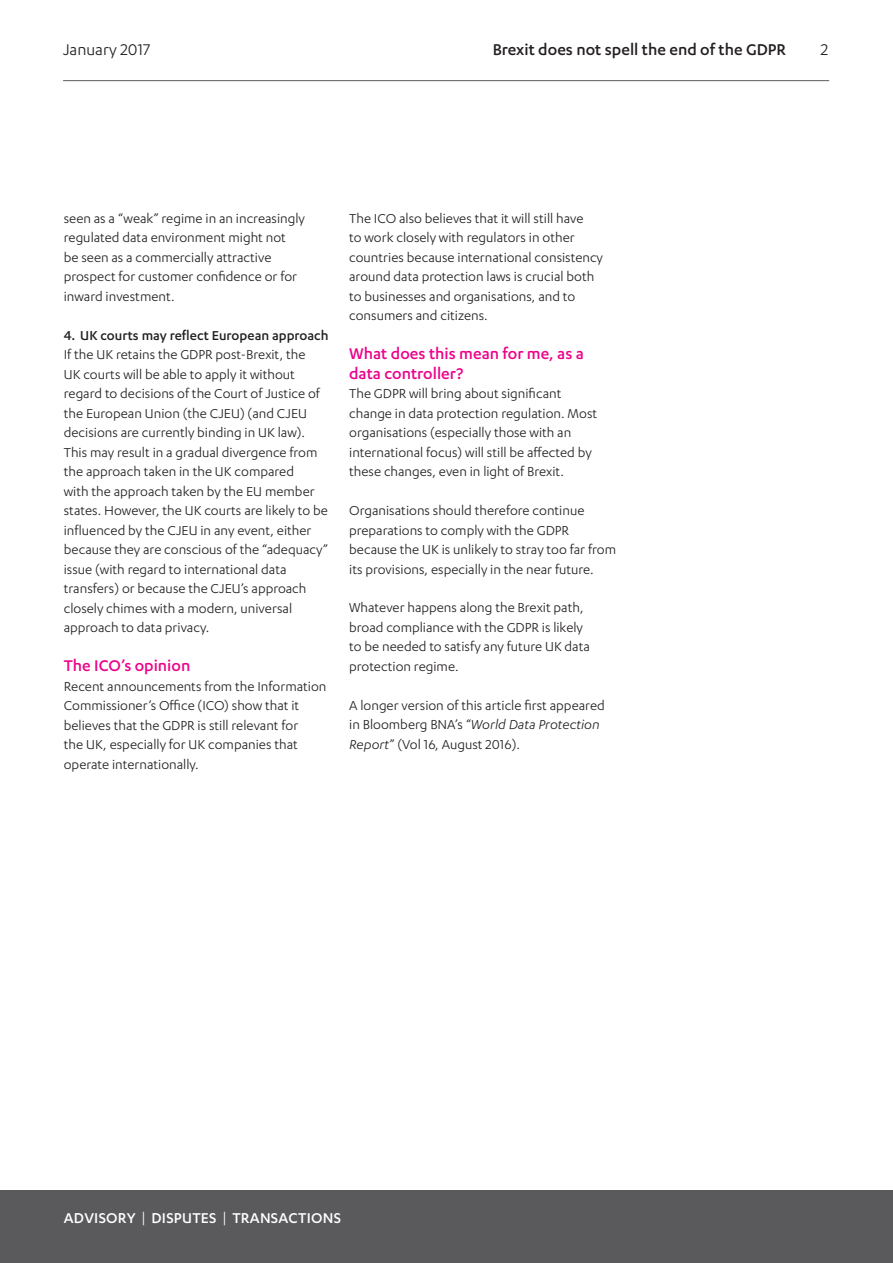
<style>
.page{position:relative;width:893px;height:1263px;background:#fff}
.page>*{position:absolute;margin:0;border:0;box-sizing:border-box;transform-origin:0 0}
.Heading_2__pink{font:500 18px/19.5px "Karbon";color:#ed028c}
.Page_header{font:500 18px "Karbon";color:#231f20}
.Page_header-2{font:18px "Karbon";color:#231f20}
.t1{font:500 16.5px "Karbon";letter-spacing:.015em;color:#fff}
.Body{font:15px/19.5px "Karbon";color:#231f20}
.Heading_3{font:500 15px "Karbon";color:#231f20}
.s1{font-style:italic}
.s2{font-weight:400}
</style>
<div class="page">
<hr style="left:63px;top:80px;width:766px;height:1px;background:#5a5a5d">
<div style="left:0;top:1191px;width:893px;height:72px;background:#5a5a5d"></div>
<p class="Page_header-2" style="left:63px;top:39px;width:89px">January 2017</p>
<p class="Page_header" style="left:493px;top:39px;width:295px">Brexit does not spell the end of the GDPR</p>
<p class="Page_header-2" style="left:821px;top:39px;width:9px">2</p>
<p class="Body" style="left:64px;top:208px;width:243px">seen as a “weak” regime in an increasingly regulated data environment might not<br>be seen as a commercially attractive prospect for customer confidence or for inward investment.</p>
<p class="Heading_3" style="left:64px;top:327px;width:266px">4. UK courts may reflect European approach</p>
<p class="Body" style="left:64px;top:344px;width:266px">If the UK retains the GDPR post-Brexit, the<br>UK courts will be able to apply it without regard to decisions of the Court of Justice of the European Union (the CJEU) (and CJEU decisions are currently binding in UK law).<br>This may result in a gradual divergence from the approach taken in the UK compared<br>with the approach taken by the EU member states. However, the UK courts are likely to be influenced by the CJEU in any event, either because they are conscious of the “adequacy” issue (with regard to international data transfers) or because the CJEU’s approach closely chimes with a modern, universal approach to data privacy.</p>
<p class="Heading_2__pink" style="left:64px;top:655px;width:128px">The ICO’s opinion</p>
<p class="Body" style="left:64px;top:676px;width:264px">Recent announcements from the Information Commissioner’s Office (ICO) show that it believes that the GDPR is still relevant for<br>the UK, especially for UK companies that operate internationally.</p>
<p class="Body" style="left:349px;top:208px;width:255px">The ICO also believes that it will still have<br>to work closely with regulators in other countries because international consistency around data protection laws is crucial both to businesses and organisations, and to consumers and citizens.</p>
<p class="Heading_2__pink" style="left:349px;top:343px;width:236px">What does this mean for me, as a data controller?</p>
<p class="Body" style="left:349px;top:383px;width:250px">The GDPR will bring about significant change in data protection regulation. Most organisations (especially those with an international focus) will still be affected by these changes, even in light of Brexit.</p>
<p class="Body" style="left:349px;top:500px;width:268px">Organisations should therefore continue preparations to comply with the GDPR because the UK is unlikely to stray too far from its provisions, especially in the near future.</p>
<p class="Body" style="left:349px;top:598px;width:242px">Whatever happens along the Brexit path, broad compliance with the GDPR is likely to be needed to satisfy any future UK data protection regime.</p>
<p class="Body" style="left:349px;top:695px;width:257px">A longer version of this article first appeared in Bloomberg BNA’s “<span class="s1">World Data Protection<br>Report</span>” (Vol 16, August 2016).</p>
<p class="t1" style="left:64px;top:1208px;width:279px">ADVISORY <span class="s2">|</span> DISPUTES <span class="s2">|</span> TRANSACTIONS</p>
</div>
